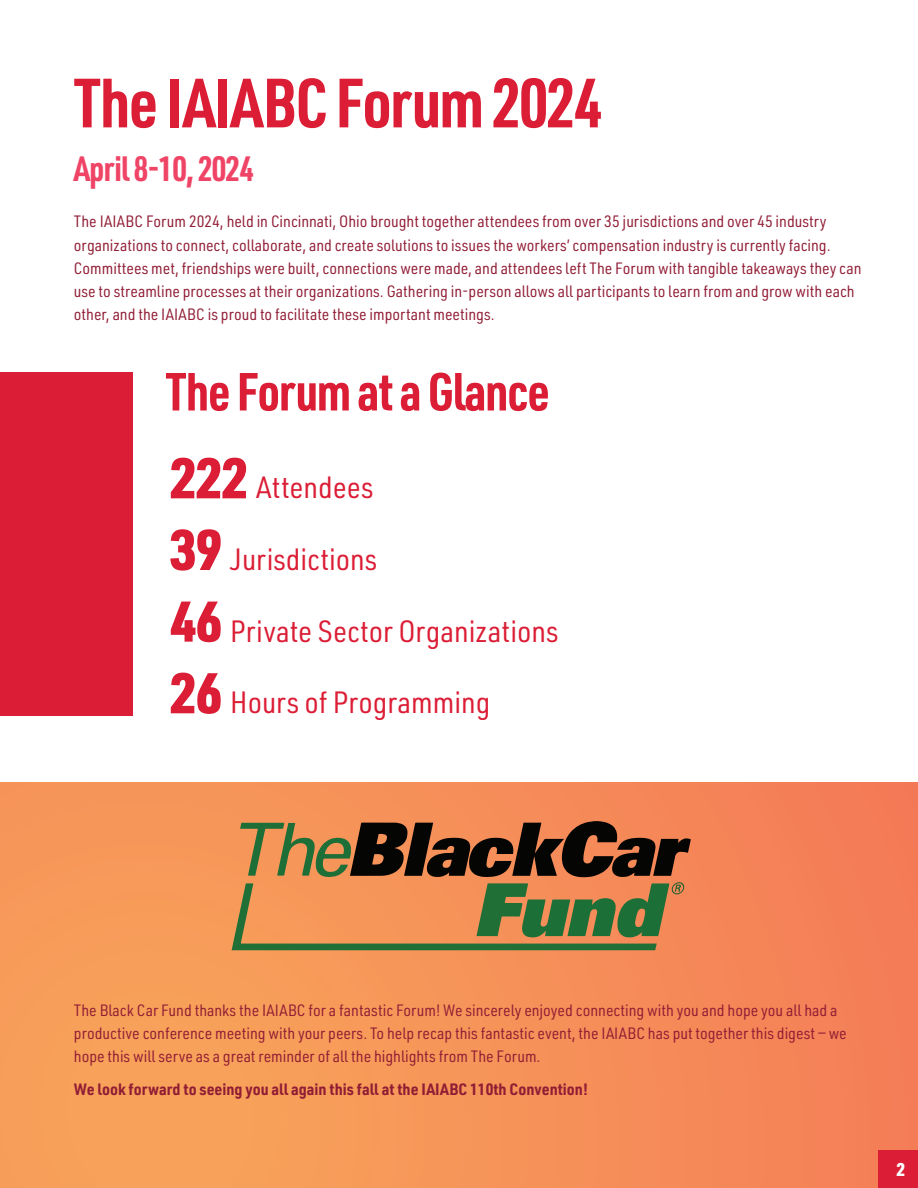
<style>
.page{position:relative;width:918px;height:1188px;background:#fff}
.page>*{position:absolute;margin:0;border:0;box-sizing:border-box;transform-origin:0 0}
.t1{font:700 68.1px "URWDIN Cond";letter-spacing:-.02em;color:#db1d35}
.t2{font:700 52.5px "URWDIN Cond";letter-spacing:-.02em;color:#db1d35}
.t3{font:700 34.5px "URWDIN Cond";letter-spacing:-.02em;color:#ef4466}
.t4{font:30.15px "URWDIN Semi Cond";color:#db1d35}
.t5{font:900 18.15px "URWDIN Semi Cond";color:#fff}
.t6{font:16.05px/23.1px "URWDIN Semi Cond";color:#911d35}
.t7{font:700 16.05px "URWDIN Semi Cond";color:#911d35}
.s1{font-weight:900;font-size:56.1px}
</style>
<div class="page">
<div style="left:0;top:783px;width:918px;height:405px;background:linear-gradient(to right,#f8a45a,#f47f57)"></div>
<div style="left:879px;top:1151px;width:39px;height:37px;background:#db1d35"></div>
<svg style="left:232px;top:821px;width:459px;height:129px;background:#9f7042"></svg>
<div style="left:0;top:372px;width:133px;height:344px;background:#db1d35"></div>
<h1 class="t1" style="left:74px;top:57px;width:530px">The IAIABC Forum 2024</h1>
<h3 class="t3" style="left:74px;top:145px;width:181px">April 8-10, 2024</h3>
<p class="t6" style="left:74px;top:210px;width:789px">The IAIABC Forum 2024, held in Cincinnati, Ohio brought together attendees from over 35 jurisdictions and over 45 industry organizations to connect, collaborate, and create solutions to issues the workers’ compensation industry is currently facing.<br>Committees met, friendships were built, connections were made, and attendees left The Forum with tangible takeaways they can use to streamline processes at their organizations. Gathering in-person allows all participants to learn from and grow with each other, and the IAIABC is proud to facilitate these important meetings.</p>
<h2 class="t2" style="left:166px;top:356px;width:386px">The Forum at a Glance</h2>
<h3 class="t4" style="left:170px;top:468px;width:205px"><span class="s1">222</span> Attendees</h3>
<h3 class="t4" style="left:170px;top:539px;width:209px"><span class="s1">39</span> Jurisdictions</h3>
<h3 class="t4" style="left:170px;top:611px;width:390px"><span class="s1">46</span> Private Sector Organizations</h3>
<h3 class="t4" style="left:170px;top:683px;width:322px"><span class="s1">26</span> Hours of Programming</h3>
<p class="t6" style="left:74px;top:998px;width:774px">The Black Car Fund thanks the IAIABC for a fantastic Forum! We sincerely enjoyed connecting with you and hope you all had a productive conference meeting with your peers. To help recap this fantastic event, the IAIABC has put together this digest — we hope this will serve as a great reminder of all the highlights from The Forum.</p>
<p class="t7" style="left:74px;top:1079px;width:516px">We look forward to seeing you all again this fall at the IAIABC 110th Convention!</p>
<p class="t5" style="left:896px;top:1157px;width:10px">2</p>
</div>
